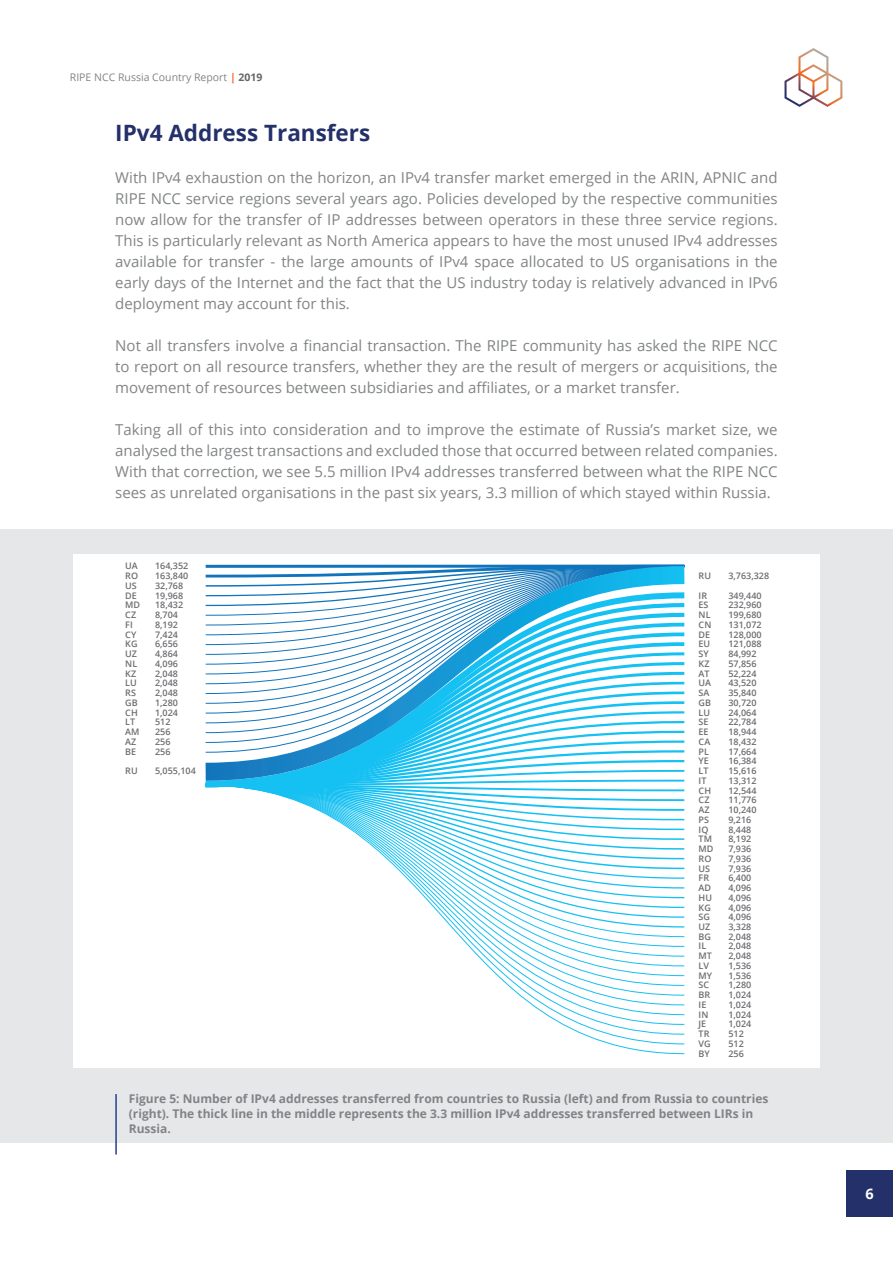
<style>
.page{position:relative;width:893px;height:1263px;background:#fff}
.page>*{position:absolute;margin:0;border:0;box-sizing:border-box;transform-origin:0 0}
.heading_1{font:700 22.5px "Open Sans";color:#243069}
.body_text{font:15px/21px "Open Sans";color:#818486;text-align:justify}
.t1{font:700 14.55px "Open Sans";color:#fff}
.table_total_1{font:700 12px/15px "Open Sans";color:#818486}
.t2{font:10.5px "Open Sans";color:#818486}
.t3{font:600 9px "Open Sans";color:#6c6d70}
.s1{font-weight:700;color:#f36a21}
.s2{font-weight:700;color:#656666}
</style>
<div class="page">
<svg style="left:784px;top:48px;width:58px;height:59px"></svg>
<div style="left:846px;top:1169px;width:47px;height:47px;background:#243069"></div>
<div style="left:0;top:529px;width:893px;height:613px;background:#e6e7e9"></div>
<hr style="left:115px;top:1094px;width:2px;height:60px;background:#253f8e">
<div style="left:73px;top:555px;width:747px;height:513px;background:#fff"></div>
<svg style="left:255px;top:790px;width:430px;height:264px"></svg>
<svg style="left:205px;top:564px;width:480px;height:226px"></svg>
<p class="t2" style="left:70px;top:70px;width:194px">RIPE NCC Russia Country Report <span class="s1">|</span> <span class="s2">2019</span></p>
<p class="heading_1" style="left:115px;top:116px;width:257px">IPv4 Address Transfers</p>
<p class="body_text" style="left:115px;top:166px;width:664px">With IPv4 exhaustion on the horizon, an IPv4 transfer market emerged in the ARIN, APNIC and RIPE NCC service regions several years ago. Policies developed by the respective communities now allow for the transfer of IP addresses between operators in these three service regions.<br>This is particularly relevant as North America appears to have the most unused IPv4 addresses available for transfer - the large amounts of IPv4 space allocated to US organisations in the early days of the Internet and the fact that the US industry today is relatively advanced in IPv6 deployment may account for this.</p>
<p class="body_text" style="left:115px;top:334px;width:664px">Not all transfers involve a financial transaction. The RIPE community has asked the RIPE NCC to report on all resource transfers, whether they are the result of mergers or acquisitions, the movement of resources between subsidiaries and affiliates, or a market transfer.</p>
<p class="body_text" style="left:115px;top:418px;width:664px">Taking all of this into consideration and to improve the estimate of Russia’s market size, we analysed the largest transactions and excluded those that occurred between related companies.<br>With that correction, we see 5.5 million IPv4 addresses transferred between what the RIPE NCC sees as unrelated organisations in the past six years, 3.3 million of which stayed within Russia.</p>
<p class="t3" style="left:125px;top:560px;width:14px">UA</p>
<p class="t3" style="left:155px;top:560px;width:35px">164,352</p>
<p class="t3" style="left:125px;top:570px;width:14px">RO</p>
<p class="t3" style="left:155px;top:570px;width:35px">163,840</p>
<p class="t3" style="left:125px;top:579px;width:13px">US</p>
<p class="t3" style="left:155px;top:579px;width:30px">32,768</p>
<p class="t3" style="left:125px;top:589px;width:13px">DE</p>
<p class="t3" style="left:155px;top:589px;width:30px">19,968</p>
<p class="t3" style="left:125px;top:599px;width:16px">MD</p>
<p class="t3" style="left:155px;top:599px;width:30px">18,432</p>
<p class="t3" style="left:125px;top:609px;width:12px">CZ</p>
<p class="t3" style="left:155px;top:609px;width:24px">8,704</p>
<p class="t3" style="left:125px;top:618px;width:9px">FI</p>
<p class="t3" style="left:155px;top:618px;width:24px">8,192</p>
<p class="t3" style="left:125px;top:628px;width:13px">CY</p>
<p class="t3" style="left:155px;top:628px;width:24px">7,424</p>
<p class="t3" style="left:125px;top:638px;width:14px">KG</p>
<p class="t3" style="left:155px;top:638px;width:24px">6,656</p>
<p class="t3" style="left:125px;top:648px;width:13px">UZ</p>
<p class="t3" style="left:155px;top:648px;width:24px">4,864</p>
<p class="t3" style="left:125px;top:657px;width:13px">NL</p>
<p class="t3" style="left:155px;top:657px;width:24px">4,096</p>
<p class="t3" style="left:125px;top:667px;width:12px">KZ</p>
<p class="t3" style="left:155px;top:667px;width:24px">2,048</p>
<p class="t3" style="left:125px;top:677px;width:13px">LU</p>
<p class="t3" style="left:155px;top:677px;width:24px">2,048</p>
<p class="t3" style="left:125px;top:687px;width:12px">RS</p>
<p class="t3" style="left:155px;top:687px;width:24px">2,048</p>
<p class="t3" style="left:125px;top:696px;width:14px">GB</p>
<p class="t3" style="left:155px;top:696px;width:24px">1,280</p>
<p class="t3" style="left:125px;top:706px;width:14px">CH</p>
<p class="t3" style="left:155px;top:706px;width:24px">1,024</p>
<p class="t3" style="left:125px;top:716px;width:11px">LT</p>
<p class="t3" style="left:155px;top:716px;width:17px">512</p>
<p class="t3" style="left:125px;top:726px;width:16px">AM</p>
<p class="t3" style="left:155px;top:726px;width:17px">256</p>
<p class="t3" style="left:125px;top:735px;width:13px">AZ</p>
<p class="t3" style="left:155px;top:735px;width:17px">256</p>
<p class="t3" style="left:125px;top:745px;width:12px">BE</p>
<p class="t3" style="left:155px;top:745px;width:17px">256</p>
<p class="t3" style="left:125px;top:765px;width:14px">RU</p>
<p class="t3" style="left:155px;top:765px;width:42px">5,055,104</p>
<p class="t3" style="left:699px;top:570px;width:14px">RU</p>
<p class="t3" style="left:728px;top:570px;width:42px">3,763,328</p>
<p class="t3" style="left:699px;top:589px;width:10px">IR</p>
<p class="t3" style="left:728px;top:589px;width:35px">349,440</p>
<p class="t3" style="left:699px;top:599px;width:11px">ES</p>
<p class="t3" style="left:728px;top:599px;width:35px">232,960</p>
<p class="t3" style="left:699px;top:609px;width:13px">NL</p>
<p class="t3" style="left:728px;top:609px;width:35px">199,680</p>
<p class="t3" style="left:699px;top:618px;width:14px">CN</p>
<p class="t3" style="left:728px;top:618px;width:35px">131,072</p>
<p class="t3" style="left:699px;top:628px;width:13px">DE</p>
<p class="t3" style="left:728px;top:628px;width:35px">128,000</p>
<p class="t3" style="left:699px;top:638px;width:13px">EU</p>
<p class="t3" style="left:728px;top:638px;width:35px">121,088</p>
<p class="t3" style="left:699px;top:648px;width:12px">SY</p>
<p class="t3" style="left:728px;top:648px;width:30px">84,992</p>
<p class="t3" style="left:699px;top:657px;width:12px">KZ</p>
<p class="t3" style="left:728px;top:657px;width:30px">57,856</p>
<p class="t3" style="left:699px;top:667px;width:13px">AT</p>
<p class="t3" style="left:728px;top:667px;width:30px">52,224</p>
<p class="t3" style="left:699px;top:677px;width:14px">UA</p>
<p class="t3" style="left:728px;top:677px;width:30px">43,520</p>
<p class="t3" style="left:699px;top:687px;width:12px">SA</p>
<p class="t3" style="left:728px;top:687px;width:30px">35,840</p>
<p class="t3" style="left:699px;top:696px;width:14px">GB</p>
<p class="t3" style="left:728px;top:696px;width:30px">30,720</p>
<p class="t3" style="left:699px;top:706px;width:13px">LU</p>
<p class="t3" style="left:728px;top:706px;width:30px">24,064</p>
<p class="t3" style="left:699px;top:716px;width:11px">SE</p>
<p class="t3" style="left:728px;top:716px;width:30px">22,784</p>
<p class="t3" style="left:699px;top:725px;width:12px">EE</p>
<p class="t3" style="left:728px;top:725px;width:30px">18,944</p>
<p class="t3" style="left:699px;top:735px;width:13px">CA</p>
<p class="t3" style="left:728px;top:735px;width:30px">18,432</p>
<p class="t3" style="left:699px;top:745px;width:12px">PL</p>
<p class="t3" style="left:728px;top:745px;width:30px">17,664</p>
<p class="t3" style="left:699px;top:755px;width:12px">YE</p>
<p class="t3" style="left:728px;top:755px;width:30px">16,384</p>
<p class="t3" style="left:699px;top:764px;width:11px">LT</p>
<p class="t3" style="left:728px;top:764px;width:30px">15,616</p>
<p class="t3" style="left:699px;top:774px;width:9px">IT</p>
<p class="t3" style="left:728px;top:774px;width:30px">13,312</p>
<p class="t3" style="left:699px;top:784px;width:14px">CH</p>
<p class="t3" style="left:728px;top:784px;width:30px">12,544</p>
<p class="t3" style="left:699px;top:794px;width:12px">CZ</p>
<p class="t3" style="left:728px;top:794px;width:30px">11,776</p>
<p class="t3" style="left:699px;top:803px;width:13px">AZ</p>
<p class="t3" style="left:728px;top:803px;width:30px">10,240</p>
<p class="t3" style="left:699px;top:813px;width:12px">PS</p>
<p class="t3" style="left:728px;top:813px;width:24px">9,216</p>
<p class="t3" style="left:699px;top:823px;width:11px">IQ</p>
<p class="t3" style="left:728px;top:823px;width:24px">8,448</p>
<p class="t3" style="left:699px;top:833px;width:15px">TM</p>
<p class="t3" style="left:728px;top:833px;width:24px">8,192</p>
<p class="t3" style="left:699px;top:842px;width:16px">MD</p>
<p class="t3" style="left:728px;top:842px;width:24px">7,936</p>
<p class="t3" style="left:699px;top:852px;width:14px">RO</p>
<p class="t3" style="left:728px;top:852px;width:24px">7,936</p>
<p class="t3" style="left:699px;top:862px;width:13px">US</p>
<p class="t3" style="left:728px;top:862px;width:24px">7,936</p>
<p class="t3" style="left:699px;top:872px;width:12px">FR</p>
<p class="t3" style="left:728px;top:872px;width:24px">6,400</p>
<p class="t3" style="left:699px;top:881px;width:14px">AD</p>
<p class="t3" style="left:728px;top:881px;width:24px">4,096</p>
<p class="t3" style="left:699px;top:891px;width:15px">HU</p>
<p class="t3" style="left:728px;top:891px;width:24px">4,096</p>
<p class="t3" style="left:699px;top:901px;width:14px">KG</p>
<p class="t3" style="left:728px;top:901px;width:24px">4,096</p>
<p class="t3" style="left:699px;top:911px;width:13px">SG</p>
<p class="t3" style="left:728px;top:911px;width:24px">4,096</p>
<p class="t3" style="left:699px;top:920px;width:13px">UZ</p>
<p class="t3" style="left:728px;top:920px;width:24px">3,328</p>
<p class="t3" style="left:699px;top:930px;width:14px">BG</p>
<p class="t3" style="left:728px;top:930px;width:24px">2,048</p>
<p class="t3" style="left:699px;top:940px;width:9px">IL</p>
<p class="t3" style="left:728px;top:940px;width:24px">2,048</p>
<p class="t3" style="left:699px;top:950px;width:15px">MT</p>
<p class="t3" style="left:728px;top:950px;width:24px">2,048</p>
<p class="t3" style="left:699px;top:959px;width:12px">LV</p>
<p class="t3" style="left:728px;top:959px;width:24px">1,536</p>
<p class="t3" style="left:699px;top:969px;width:15px">MY</p>
<p class="t3" style="left:728px;top:969px;width:24px">1,536</p>
<p class="t3" style="left:699px;top:979px;width:12px">SC</p>
<p class="t3" style="left:728px;top:979px;width:24px">1,280</p>
<p class="t3" style="left:699px;top:989px;width:13px">BR</p>
<p class="t3" style="left:728px;top:989px;width:24px">1,024</p>
<p class="t3" style="left:699px;top:998px;width:9px">IE</p>
<p class="t3" style="left:728px;top:998px;width:24px">1,024</p>
<p class="t3" style="left:699px;top:1008px;width:11px">IN</p>
<p class="t3" style="left:728px;top:1008px;width:24px">1,024</p>
<p class="t3" style="left:699px;top:1018px;width:9px">JE</p>
<p class="t3" style="left:728px;top:1018px;width:24px">1,024</p>
<p class="t3" style="left:699px;top:1028px;width:12px">TR</p>
<p class="t3" style="left:728px;top:1028px;width:17px">512</p>
<p class="t3" style="left:699px;top:1037px;width:14px">VG</p>
<p class="t3" style="left:728px;top:1037px;width:17px">512</p>
<p class="t3" style="left:699px;top:1047px;width:13px">BY</p>
<p class="t3" style="left:728px;top:1047px;width:17px">256</p>
<p class="table_total_1" style="left:129px;top:1091px;width:641px">Figure 5: Number of IPv4 addresses transferred from countries to Russia (left) and from Russia to countries (right). The thick line in the middle represents the 3.3 million IPv4 addresses transferred between LIRs in<br>Russia.</p>
<p class="t1" style="left:865px;top:1183px;width:10px">6</p>
</div>
